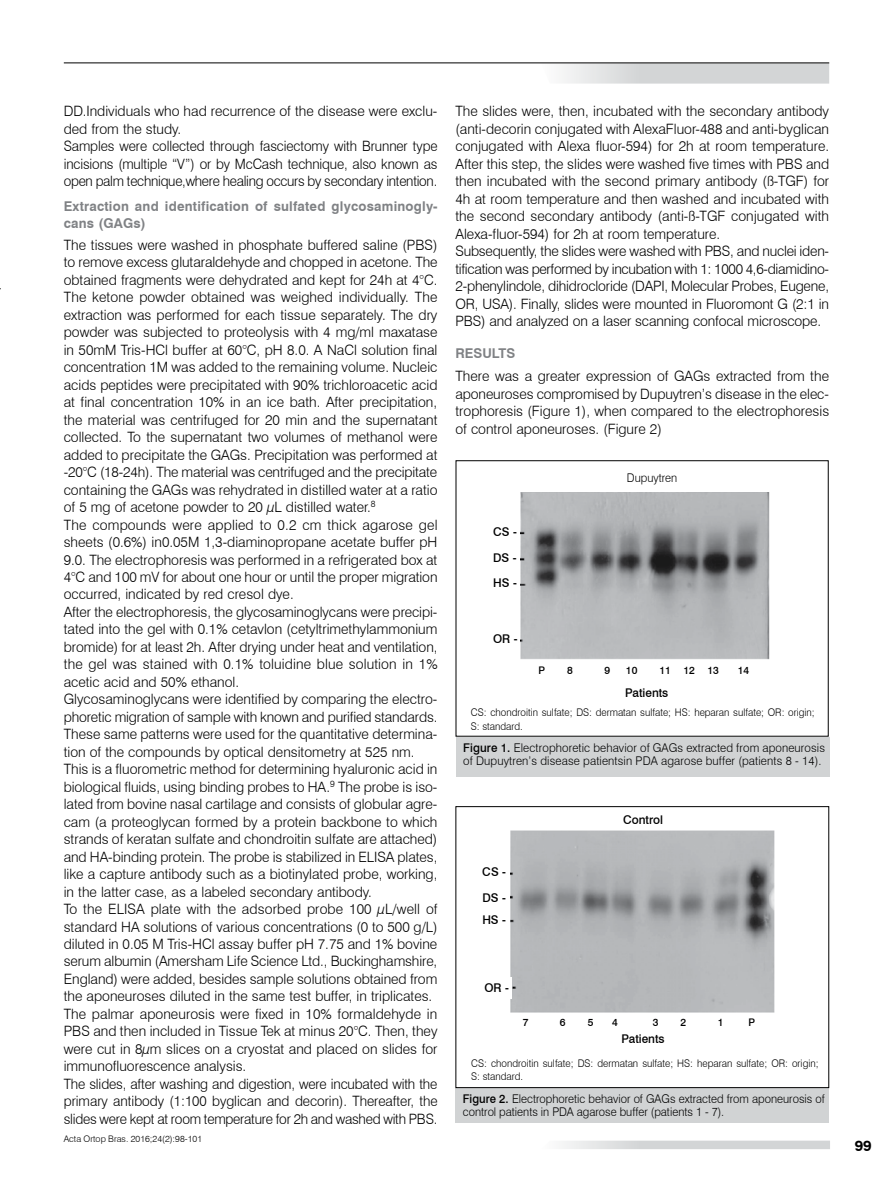
<style>
.page{position:relative;width:893px;height:1191px;background:#fff}
.page>*{position:absolute;margin:0;border:0;box-sizing:border-box;transform-origin:0 0}
.t1{font:700 15px "Swiss 721 BT";color:#000}
.t2{font:300 14.25px/17.4px "Swiss 721 BT";color:#000}
.t3{font:700 13.5px/16.6px "Swiss 721 BT";letter-spacing:.015em;color:#808285}
.t4{font:300 12px/13.5px "Swiss 721 BT";letter-spacing:.005em;color:#000;scale:.96 1}
.t5{font:300 12px/13.5px "Swiss 721 BT";letter-spacing:.005em;color:#000;scale:.94 1}
.t6{font:500 12px/25.5px "Swiss 721 BT";color:#000;text-align:justify}
.t7{font:300 10.5px/13.5px "Swiss 721 BT";color:#000;scale:.94 1}
.t8{font:500 10.5px "Swiss 721 BT";color:#000}
.t9{font:300 9px "Swiss 721 BT";color:#000}
.s1{font-weight:500}
</style>
<div class="page">
<svg style="left:563px;top:64px;width:266px;height:20px;background:#d8dadb"></svg>
<svg style="left:563px;top:1140px;width:267px;height:9px"></svg>
<hr style="left:64px;top:63px;width:765px;height:1px;background:#000">
<div style="left:456px;top:737px;width:373px;height:39px;background:#d1d3d4"></div>
<img style="left:520px;top:492px;width:250px;height:168px">
<div style="left:455px;top:1087px;width:374px;height:35px;background:#d1d3d4"></div>
<img style="left:510px;top:830px;width:265px;height:183px">
<div style="left:455px;top:806px;width:374px;height:282px;border:1px solid #000"></div>
<div style="left:482px;top:976px;width:30px;height:22px;background:#fff"></div>
<p class="t2" style="left:64px;top:102px;width:375px">DD.Individuals who had recurrence of the disease were exclu&shy;ded from the study.<br>Samples were collected through fasciectomy with Brunner type incisions (multiple “V”) or by McCash technique, also known as open palm technique,where healing occurs by secondary intention.</p>
<p class="t3" style="left:64px;top:198px;width:375px">Extraction and identification of sulfated glycosaminogly&shy;cans (GAGs)</p>
<p class="t2" style="left:64px;top:236px;width:375px">The tissues were washed in phosphate buffered saline (PBS) to remove excess glutaraldehyde and chopped in acetone. The obtained fragments were dehydrated and kept for 24h at 4°C.<br>The ketone powder obtained was weighed individually. The extraction was performed for each tissue separately. The dry powder was subjected to proteolysis with 4 mg/ml maxatase in 50mM Tris-HCl buffer at 60°C, pH 8.0. A NaCl solution final concentration 1M was added to the remaining volume. Nucleic acids peptides were precipitated with 90% trichloroacetic acid at final concentration 10% in an ice bath. After precipitation, the material was centrifuged for 20 min and the supernatant collected. To the supernatant two volumes of methanol were added to precipitate the GAGs. Precipitation was performed at -20°C (18-24h). The material was centrifuged and the precipitate containing the GAGs was rehydrated in distilled water at a ratio of 5 mg of acetone powder to 20 µL distilled water.<sup>8<br></sup>The compounds were applied to 0.2 cm thick agarose gel sheets (0.6%) in0.05M 1,3-diaminopropane acetate buffer pH 9.0. The electrophoresis was performed in a refrigerated box at 4°C and 100 mV for about one hour or until the proper migration occurred, indicated by red cresol dye.<br>After the electrophoresis, the glycosaminoglycans were precipi&shy;tated into the gel with 0.1% cetavlon (cetyltrimethylammonium bromide) for at least 2h. After drying under heat and ventilation, the gel was stained with 0.1% toluidine blue solution in 1% acetic acid and 50% ethanol.<br>Glycosaminoglycans were identified by comparing the electro&shy;phoretic migration of sample with known and purified standards.<br>These same patterns were used for the quantitative determina&shy;tion of the compounds by optical densitometry at 525 nm.<br>This is a fluorometric method for determining hyaluronic acid in biological fluids, using binding probes to HA.<sup>9</sup> The probe is iso&shy;lated from bovine nasal cartilage and consists of globular agre&shy;cam (a proteoglycan formed by a protein backbone to which strands of keratan sulfate and chondroitin sulfate are attached) and HA-binding protein. The probe is stabilized in ELISA plates, like a capture antibody such as a biotinylated probe, working, in the latter case, as a labeled secondary antibody.<br>To the ELISA plate with the adsorbed probe 100 µL/well of standard HA solutions of various concentrations (0 to 500 g/L) diluted in 0.05 M Tris-HCl assay buffer pH 7.75 and 1% bovine serum albumin (Amersham Life Science Ltd., Buckinghamshire, England) were added, besides sample solutions obtained from the aponeuroses diluted in the same test buffer, in triplicates.<br>The palmar aponeurosis were fixed in 10% formaldehyde in PBS and then included in Tissue Tek at minus 20°C. Then, they were cut in 8µm slices on a cryostat and placed on slides for immunofluorescence analysis.<br>The slides, after washing and digestion, were incubated with the primary antibody (1:100 byglican and decorin). Thereafter, the slides were kept at room temperature for 2h and washed with PBS.</p>
<p class="t9" style="left:64px;top:1133px;width:140px">Acta Ortop Bras. 2016;24(2):98-101</p>
<p class="t2" style="left:455px;top:102px;width:375px">The slides were, then, incubated with the secondary antibody (anti-decorin conjugated with AlexaFluor-488 and anti-byglican conjugated with Alexa fluor-594) for 2h at room temperature.<br>After this step, the slides were washed five times with PBS and then incubated with the second primary antibody (ß-TGF) for 4h at room temperature and then washed and incubated with the second secondary antibody (anti-ß-TGF conjugated with Alexa-fluor-594) for 2h at room temperature.<br>Subsequently, the slides were washed with PBS, and nuclei iden&shy;tification was performed by incubation with 1: 1000 4,6-diamidino-2-phenylindole, dihidrocloride (DAPI, Molecular Probes, Eugene, OR, USA). Finally, slides were mounted in Fluoromont G (2:1 in PBS) and analyzed on a laser scanning confocal microscope.</p>
<p class="t3" style="left:455px;top:344px;width:61px">RESULTS</p>
<p class="t2" style="left:455px;top:367px;width:375px;text-align:justify">There was a greater expression of GAGs extracted from the aponeuroses compromised by Dupuytren’s disease in the elec&shy;trophoresis (Figure 1), when compared to the electrophoresis of control aponeuroses. (Figure 2)</p>
<p class="t6" style="left:493px;top:519px;width:25px">CS - DS - HS -</p>
<p class="t6" style="left:493px;top:626px;width:26px">OR -</p>
<p class="t5" style="left:627px;top:471px;width:55px">Dupuytren</p>
<p class="t8" style="left:538px;top:664px;width:8px">P</p>
<p class="t8" style="left:567px;top:664px;width:7px">8</p>
<p class="t8" style="left:604px;top:664px;width:7px">9</p>
<p class="t8" style="left:626px;top:664px;width:13px">10</p>
<p class="t8" style="left:659px;top:664px;width:61px">11 12 13</p>
<p class="t8" style="left:738px;top:664px;width:13px">14</p>
<p class="t6" style="left:625px;top:679px;width:45px">Patients</p>
<p class="t7" style="left:471px;top:706px;width:367px">CS: chondroitin sulfate; DS: dermatan sulfate; HS: heparan sulfate; OR: origin;<br>S: standard.</p>
<p class="t4" style="left:463px;top:740px;width:378px"><span class="s1">Figure 1.</span> Electrophoretic behavior of GAGs extracted from aponeurosis of Dupuytren’s disease patientsin PDA agarose buffer (patients 8 - 14).</p>
<p class="t6" style="left:482px;top:859px;width:25px">CS -<br>DS -</p>
<p class="t6" style="left:482px;top:907px;width:25px">HS -</p>
<p class="t6" style="left:623px;top:807px;width:41px">Control</p>
<p class="t6" style="left:484px;top:975px;width:26px">OR -</p>
<p class="t8" style="left:523px;top:1016px;width:7px">7</p>
<p class="t8" style="left:560px;top:1016px;width:7px">6</p>
<p class="t8" style="left:588px;top:1016px;width:7px">5</p>
<p class="t8" style="left:612px;top:1016px;width:7px">4</p>
<p class="t8" style="left:653px;top:1016px;width:7px">3</p>
<p class="t8" style="left:680px;top:1016px;width:7px">2</p>
<p class="t8" style="left:718px;top:1016px;width:7px">1</p>
<p class="t8" style="left:749px;top:1016px;width:8px">P</p>
<p class="t6" style="left:622px;top:1025px;width:45px">Patients</p>
<p class="t7" style="left:471px;top:1056px;width:371px">CS: chondroitin sulfate; DS: dermatan sulfate; HS: heparan sulfate; OR: origin;<br>S: standard.</p>
<p class="t5" style="left:463px;top:1091px;width:386px"><span class="s1">Figure 2.</span> Electrophoretic behavior of GAGs extracted from aponeurosis of control patients in PDA agarose buffer (patients 1 - 7).</p>
<p class="t1" style="left:855px;top:1136px;width:19px">99</p>
</div>
